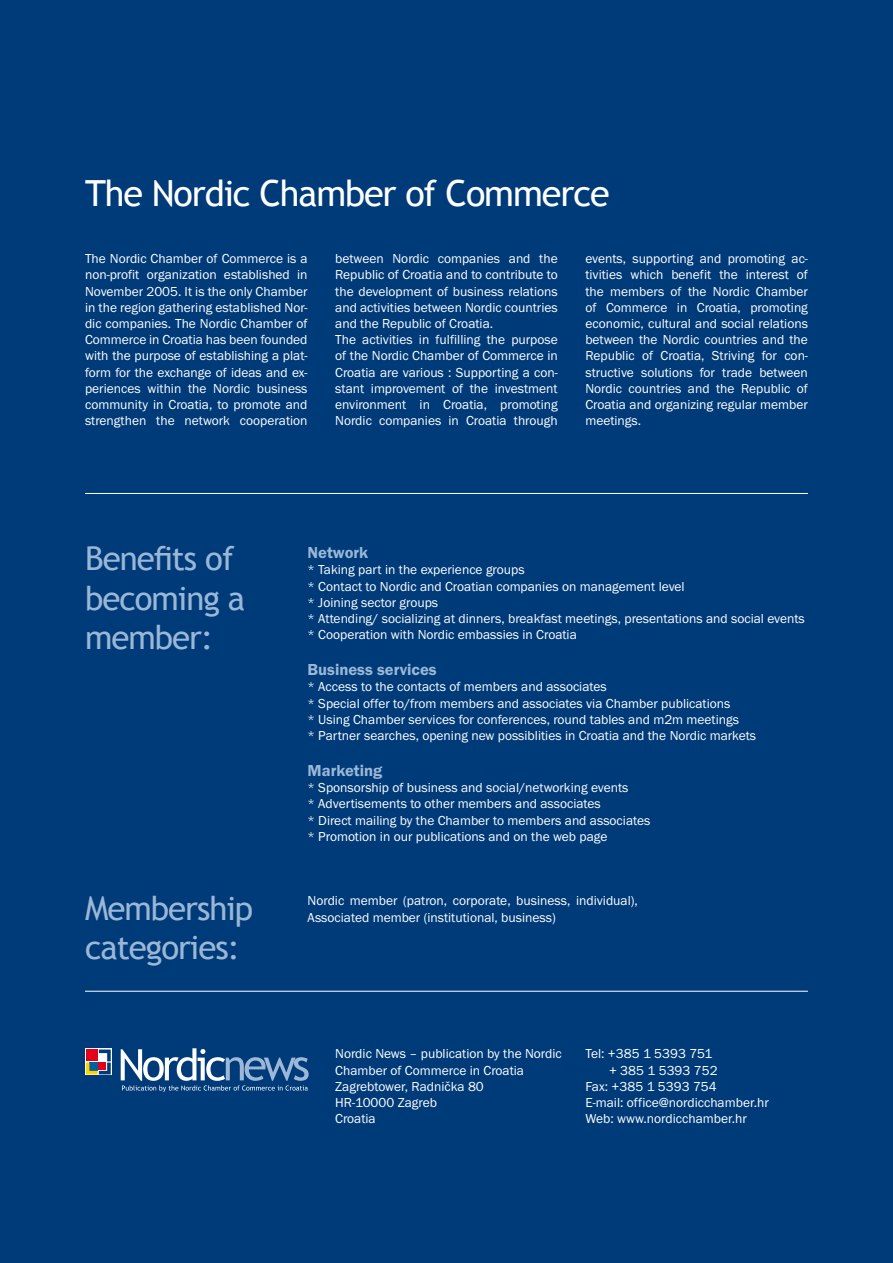
<style>
.page{position:relative;width:893px;height:1263px;background:#003b79}
.page>*{position:absolute;margin:0;border:0;box-sizing:border-box;transform-origin:0 0}
.t1{font:36px "Trebuchet MS";letter-spacing:-.03em;color:#fff}
.t2{font:33px/39.6px "Trebuchet MS";letter-spacing:-.03em;color:#9bb7d7}
.t3{font:600 16.5px "Franklin Got Itc TEE";color:#9bb7d7}
.t4{font:13.5px/16.2px "Franklin Got Itc TEE";color:#fff}
</style>
<div class="page">
<hr style="left:85px;top:493px;width:723px;height:1px;background:#fff">
<hr style="left:85px;top:991px;width:723px;height:1px;background:#fff">
<svg style="left:85px;top:1049px;width:27px;height:26px"></svg>
<svg style="left:86px;top:1049px;width:25px;height:25px"></svg>
<svg style="left:121px;top:1048px;width:188px;height:44px"></svg>
<h1 class="t1" style="left:85px;top:172px;width:526px">The Nordic Chamber of Commerce</h1>
<p class="t4" style="left:85px;top:251px;width:224px;text-align:justify">The Nordic Chamber of Commerce is a non-profit organization established in November 2005. It is the only Chamber in the region gathering established Nor&shy;dic companies. The Nordic Chamber of Commerce in Croatia has been founded with the purpose of establishing a plat&shy;form for the exchange of ideas and ex&shy;periences within the Nordic business community in Croatia, to promote and strengthen the network cooperation</p>
<p class="t4" style="left:335px;top:251px;width:224px">between Nordic companies and the Republic of Croatia and to contribute to the development of business relations and activities between Nordic countries and the Republic of Croatia.<br>The activities in fulfilling the purpose of the Nordic Chamber of Commerce in Croatia are various : Supporting a con&shy;stant improvement of the investment environment in Croatia, promoting Nordic companies in Croatia through</p>
<p class="t4" style="left:585px;top:251px;width:224px;text-align:justify">events, supporting and promoting ac&shy;tivities which benefit the interest of the members of the Nordic Chamber of Commerce in Croatia, promoting economic, cultural and social relations between the Nordic countries and the Republic of Croatia, Striving for con&shy;structive solutions for trade between Nordic countries and the Republic of Croatia and organizing regular member meetings.</p>
<h2 class="t2" style="left:85px;top:539px;width:162px">Benefits of becoming a member:</h2>
<h2 class="t2" style="left:85px;top:889px;width:170px">Membership categories:</h2>
<p class="t3" style="left:308px;top:543px;width:62px">Network</p>
<p class="t4" style="left:308px;top:562px;width:499px">* Taking part in the experience groups<br>* Contact to Nordic and Croatian companies on management level<br>* Joining sector groups<br>* Attending/ socializing at dinners, breakfast meetings, presentations and social events * Cooperation with Nordic embassies in Croatia</p>
<p class="t3" style="left:308px;top:660px;width:131px">Business services</p>
<p class="t4" style="left:308px;top:679px;width:450px">* Access to the contacts of members and associates<br>* Special offer to/from members and associates via Chamber publications<br>* Using Chamber services for conferences, round tables and m2m meetings<br>* Partner searches, opening new possiblities in Croatia and the Nordic markets</p>
<p class="t3" style="left:308px;top:761px;width:76px">Marketing</p>
<p class="t4" style="left:308px;top:780px;width:344px">* Sponsorship of business and social/networking events<br>* Advertisements to other members and associates<br>* Direct mailing by the Chamber to members and associates * Promotion in our publications and on the web page</p>
<p class="t4" style="left:308px;top:893px;width:332px">Nordic member (patron, corporate, business, individual),<br>Associated member (institutional, business)</p>
<p class="t4" style="left:335px;top:1046px;width:228px">Nordic News – publication by the Nordic<br>Chamber of Commerce in Croatia<br>Zagrebtower, Radnička 80<br>HR-10000 Zagreb<br>Croatia</p>
<p class="t4" style="left:585px;top:1046px;width:129px">Tel: +385 1 5393 751</p>
<p class="t4" style="left:609px;top:1062px;width:110px">+ 385 1 5393 752</p>
<p class="t4" style="left:585px;top:1078px;width:133px">Fax: +385 1 5393 754</p>
<p class="t4" style="left:585px;top:1094px;width:185px">E-mail: office@nordicchamber.hr</p>
<p class="t4" style="left:585px;top:1111px;width:163px">Web: www.nordicchamber.hr</p>
</div>
